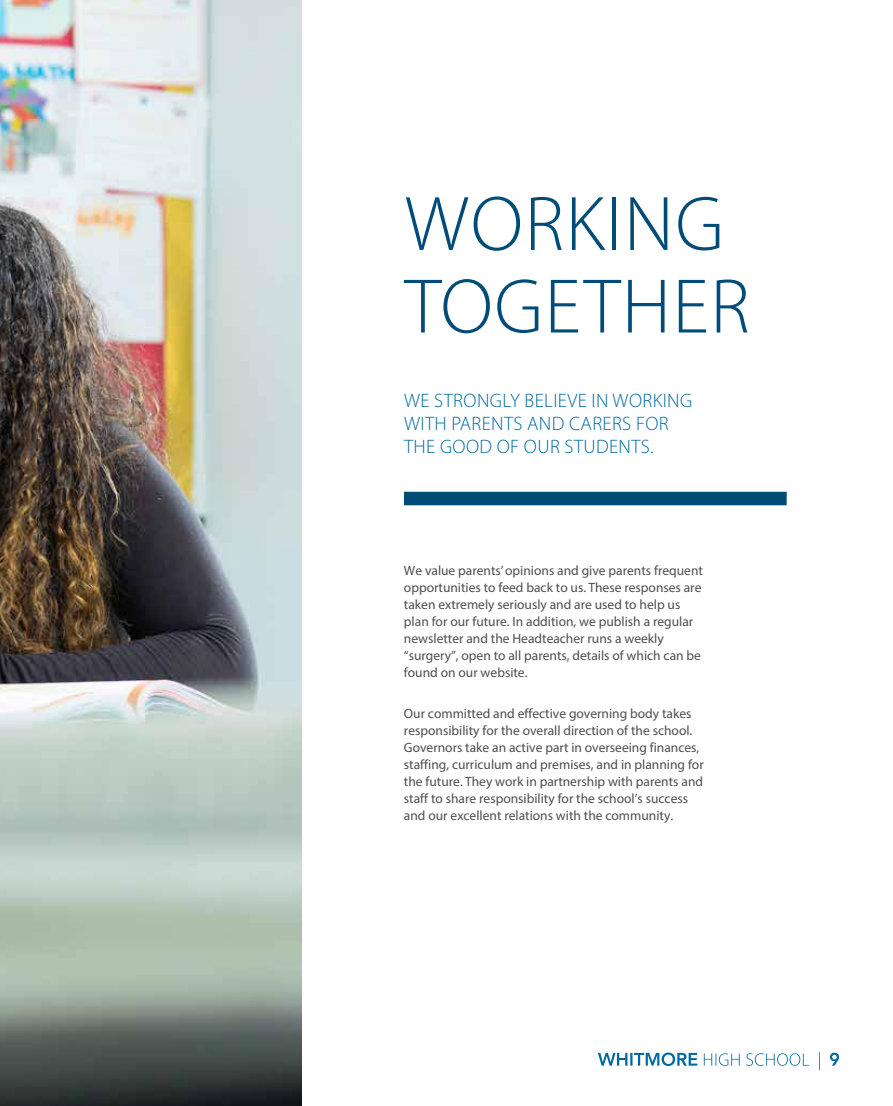
<style>
.page{position:relative;width:893px;height:1106px;background:#fff}
.page>*{position:absolute;margin:0;border:0;box-sizing:border-box;transform-origin:0 0}
.t1{font:300 78px/82.5px "Myriad Pro";letter-spacing:.02em;color:#004c79}
.t2{font:300 19.5px/23.4px "Myriad Pro";letter-spacing:.02em;color:#0068a0}
.t3{font:13.5px/17.1px "Myriad Pro";color:#4e4e4d}
</style>
<div class="page">
<img style="left:0;top:0;width:302px;height:1106px">
<div style="left:404px;top:492px;width:383px;height:13px;background:#004c79"></div>
<svg style="left:598px;top:1052px;width:241px;height:18px"></svg>
<h1 class="t1" style="left:405px;top:182px;width:346px">WORKING<br>TOGETHER</h1>
<h2 class="t2" style="left:404px;top:388px;width:290px">WE STRONGLY BELIEVE IN WORKING<br>WITH PARENTS AND CARERS FOR<br>THE GOOD OF OUR STUDENTS.</h2>
<p class="t3" style="left:404px;top:561px;width:300px">We value parents’ opinions and give parents frequent opportunities to feed back to us. These responses are taken extremely seriously and are used to help us plan for our future. In addition, we publish a regular newsletter and the Headteacher runs a weekly “surgery”, open to all parents, details of which can be found on our website.</p>
<p class="t3" style="left:404px;top:704px;width:301px">Our committed and effective governing body takes responsibility for the overall direction of the school.<br>Governors take an active part in overseeing finances, staffing, curriculum and premises, and in planning for the future. They work in partnership with parents and staff to share responsibility for the school’s success and our excellent relations with the community.</p>
</div>
